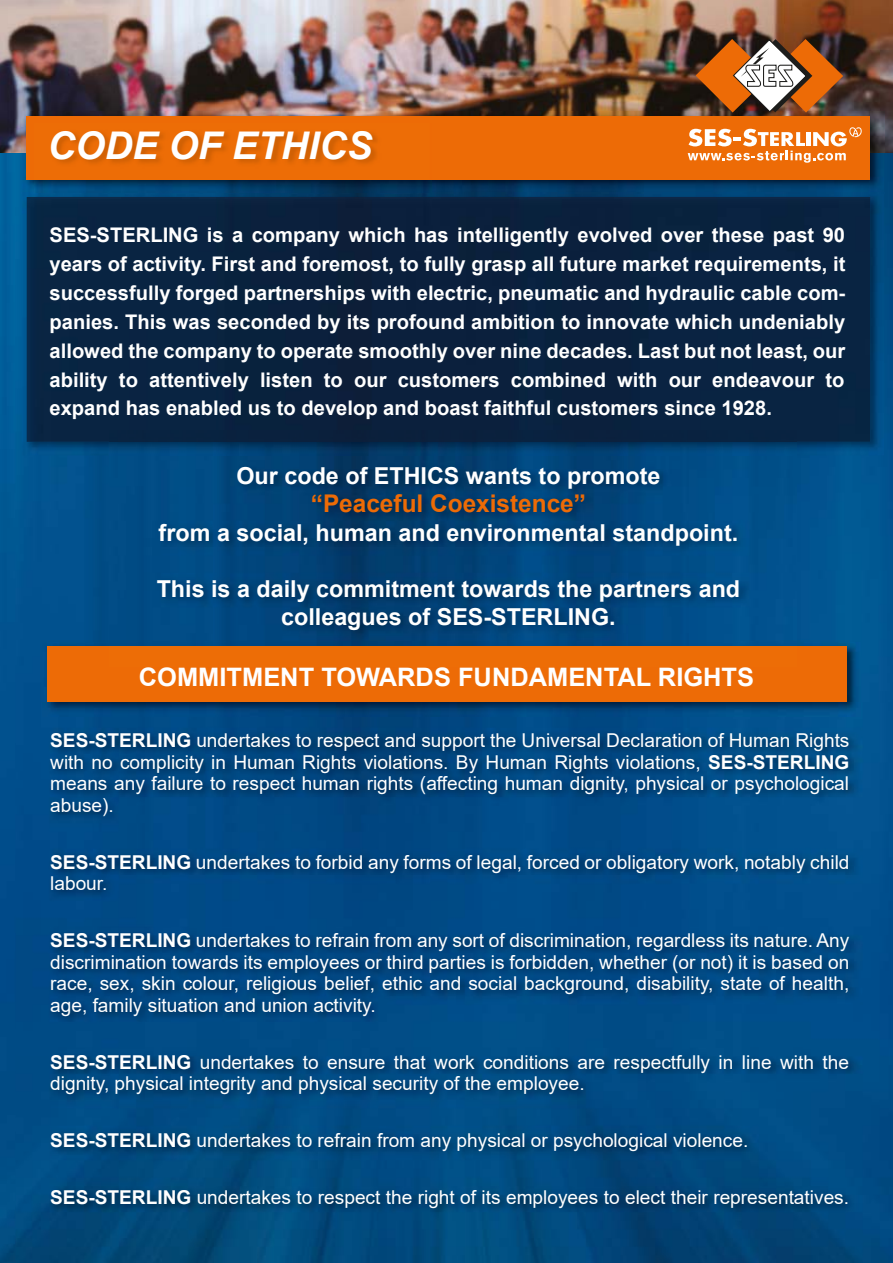
<style>
.page{position:relative;width:893px;height:1263px;background:#fff}
.page>*{position:absolute;margin:0;border:0;box-sizing:border-box;transform-origin:0 0}
.t1{font:italic 700 38.25px "Arial";color:#fff}
.t2{font:700 25.5px "Arial";color:#fff}
.t3{font:700 24.45px "Arial";color:#ed6b06}
.t4{font:700 23.4px/28px "Arial";color:#fff;text-align:center}
.t5{font:700 20.1px/28.8px "Arial";color:#fff;text-align:justify}
.t6{font:19.05px/21.6px "Arial";color:#fff;text-align:justify}
.s1{font-weight:700}
</style>
<div class="page">
<img style="left:0;top:153px;width:893px;height:1110px">
<img style="left:0;top:0;width:893px;height:153px">
<img style="left:22px;top:111px;width:862px;height:81px">
<div style="left:27px;top:116px;width:843px;height:64px;background:#ed6b06"></div>
<svg style="left:696px;top:39px;width:147px;height:74px"></svg>
<svg style="left:688px;top:127px;width:174px;height:36px"></svg>
<img style="left:22px;top:194px;width:862px;height:261px">
<img style="left:22px;top:192px;width:862px;height:2px">
<div style="left:27px;top:197px;width:843px;height:245px;background:#0a2340"></div>
<img style="left:43px;top:642px;width:817px;height:60px">
<div style="left:47px;top:646px;width:800px;height:56px;background:#ed6b06"></div>
<img style="left:110px;top:431px;width:686px;height:215px">
<img style="left:34px;top:133px;width:397px;height:59px">
<img style="left:16px;top:702px;width:877px;height:561px">
<h1 class="t1" style="left:48px;top:120px;width:326px">CODE OF ETHICS</h1>
<p class="t5" style="left:50px;top:221px;width:797px">SES-STERLING is a company which has intelligently evolved over these past 90 years of activity. First and foremost, to fully grasp all future market requirements, it successfully forged partnerships with electric, pneumatic and hydraulic cable com&shy;panies. This was seconded by its profound ambition to innovate which undeniably allowed the company to operate smoothly over nine decades. Last but not least, our ability to attentively listen to our customers combined with our endeavour to expand has enabled us to develop and boast faithful customers since 1928.</p>
<p class="t4" style="left:236px;top:462px;width:425px">Our code of ETHICS wants to promote</p>
<p class="t3" style="left:311px;top:486px;width:277px">“Peaceful Coexistence”</p>
<p class="t4" style="left:159px;top:519px;width:581px">from a social, human and environmental standpoint.</p>
<p class="t4" style="left:157px;top:575px;width:585px">This is a daily commitment towards the partners and colleagues of SES-STERLING.</p>
<h2 class="t2" style="left:139px;top:659px;width:617px">COMMITMENT TOWARDS FUNDAMENTAL RIGHTS</h2>
<p class="t6" style="left:50px;top:729px;width:801px"><span class="s1">SES-STERLING</span> undertakes to respect and support the Universal Declaration of Human Rights with no complicity in Human Rights violations. By Human Rights violations, <span class="s1">SES-STERLING </span>means any failure to respect human rights (affecting human dignity, physical or psychological abuse).</p>
<p class="t6" style="left:50px;top:851px;width:801px"><span class="s1">SES-STERLING</span> undertakes to forbid any forms of legal, forced or obligatory work, notably child labour.</p>
<p class="t6" style="left:50px;top:929px;width:801px"><span class="s1">SES-STERLING</span> undertakes to refrain from any sort of discrimination, regardless its nature. Any discrimination towards its employees or third parties is forbidden, whether (or not) it is based on race, sex, skin colour, religious belief, ethic and social background, disability, state of health, age, family situation and union activity.</p>
<p class="t6" style="left:50px;top:1051px;width:800px"><span class="s1">SES-STERLING</span> undertakes to ensure that work conditions are respectfully in line with the dignity, physical integrity and physical security of the employee.</p>
<p class="t6" style="left:50px;top:1129px;width:700px"><span class="s1">SES-STERLING</span> undertakes to refrain from any physical or psychological violence.</p>
<p class="t6" style="left:50px;top:1186px;width:800px"><span class="s1">SES-STERLING</span> undertakes to respect the right of its employees to elect their representatives.</p>
</div>
